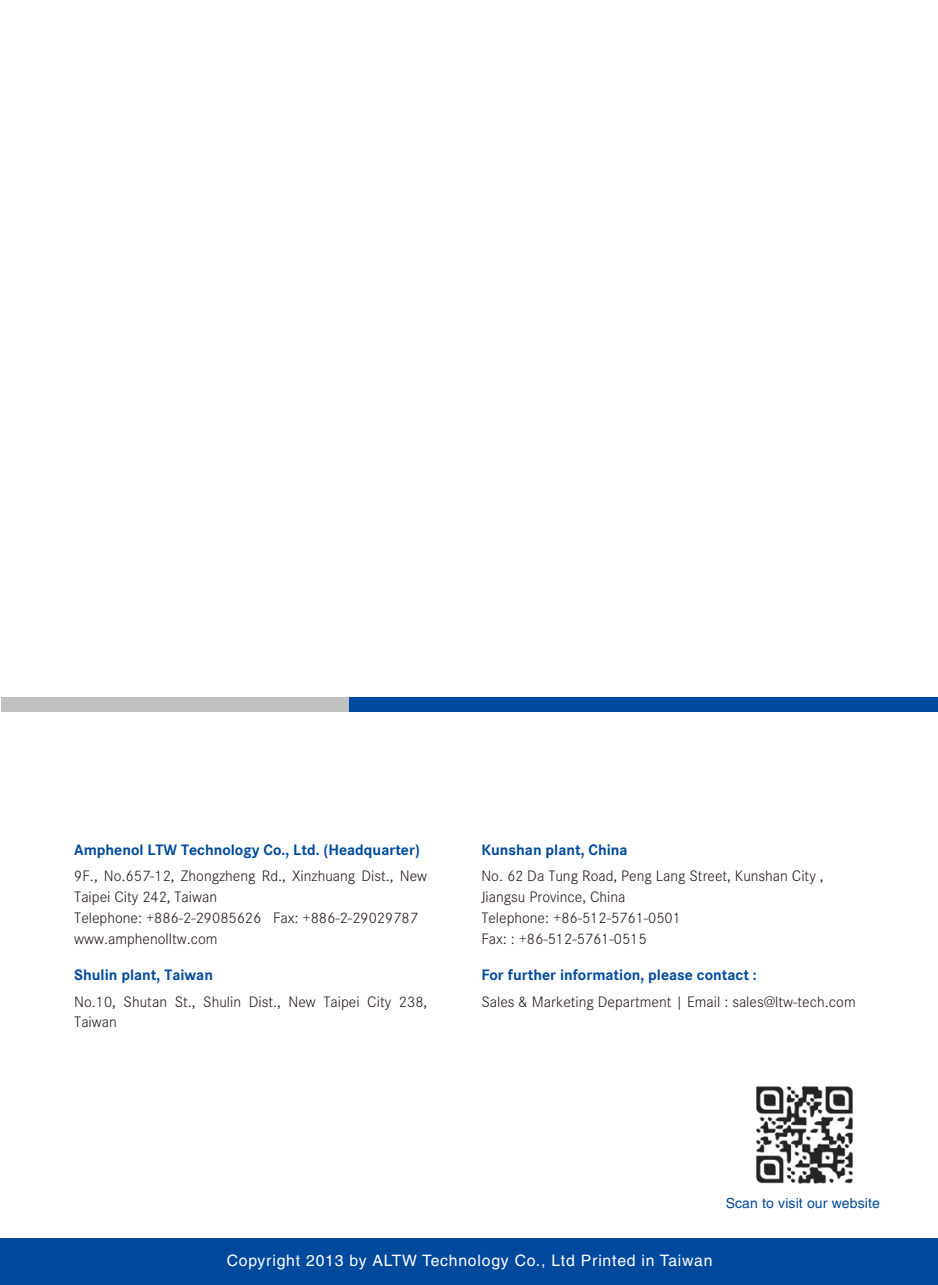
<style>
.page{position:relative;width:938px;height:1285px;background:#fff}
.page>*{position:absolute;margin:0;border:0;box-sizing:border-box;transform-origin:0 0}
.t1{font:300 15.75px/21px "Corporate S";color:#221815}
.t2{font:700 15.75px "Corporate S";color:#00499d}
.t3{font:15.75px "Helvetica";letter-spacing:.05em;color:#fff}
.t4{font:14px "Helvetica";letter-spacing:.01em;color:#00499d}
</style>
<div class="page">
<div style="left:0;top:1238px;width:938px;height:47px;background:#00499d"></div>
<div style="left:1px;top:697px;width:348px;height:15px;background:#bfc0c0"></div>
<div style="left:349px;top:697px;width:589px;height:15px;background:#00499d"></div>
<img style="left:756px;top:1086px;width:97px;height:98px">
<p class="t2" style="left:74px;top:837px;width:347px">Amphenol LTW Technology Co., Ltd. (Headquarter)</p>
<p class="t1" style="left:74px;top:864px;width:354px">9F., No.657-12, Zhongzheng Rd., Xinzhuang Dist., New Taipei City 242, Taiwan<br>Telephone: +886-2-29085626 Fax: +886-2-29029787 www.amphenolltw.com</p>
<p class="t2" style="left:74px;top:962px;width:140px">Shulin plant, Taiwan</p>
<p class="t1" style="left:74px;top:990px;width:354px">No.10, Shutan St., Shulin Dist., New Taipei City 238,<br>Taiwan</p>
<p class="t2" style="left:481px;top:837px;width:148px">Kunshan plant, China</p>
<p class="t1" style="left:481px;top:864px;width:344px">No. 62 Da Tung Road, Peng Lang Street, Kunshan City , Jiangsu Province, China<br>Telephone: +86-512-5761-0501<br>Fax: : +86-512-5761-0515</p>
<p class="t2" style="left:481px;top:963px;width:277px">For further information, please contact :</p>
<p class="t1" style="left:481px;top:990px;width:376px">Sales &amp; Marketing Department | Email : sales@ltw-tech.com</p>
<p class="t4" style="left:725px;top:1195px;width:156px">Scan to visit our website</p>
<p class="t3" style="left:227px;top:1251px;width:487px">Copyright 2013 by ALTW Technology Co., Ltd Printed in Taiwan</p>
</div>
